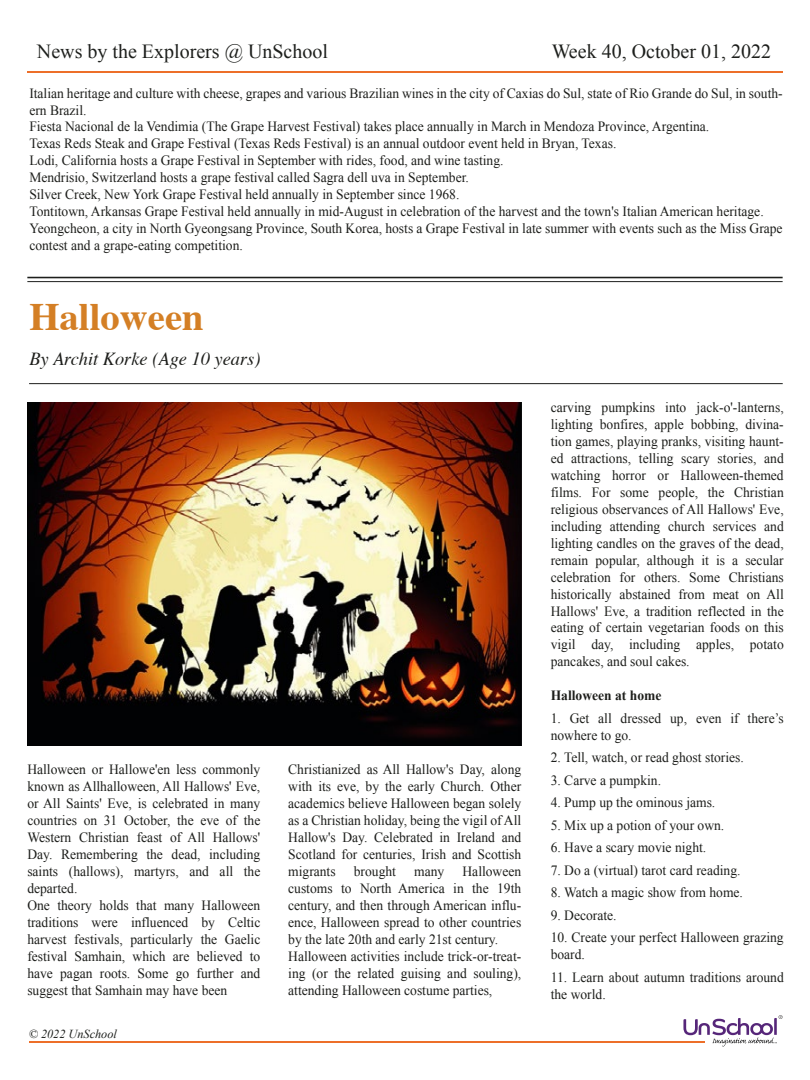
<style>
.page{position:relative;width:810px;height:1080px;background:#fff}
.page>*{position:absolute;margin:0;border:0;box-sizing:border-box;transform-origin:0 0}
.t1{font:700 38.75px "Times";color:#d47f25}
.t2{font:20px "Times New Roman";color:#1d1f1c}
.t3{font:italic 18.38px "Times";color:#1d1e1b}
.t4{font:14.12px/17px "Times New Roman";color:#1d1e1b;scale:.96 1}
.t5{font:700 14.12px "Times New Roman";color:#1d1e1b;scale:.96 1}
.t6{font:italic 12.25px "Times New Roman";color:#1d1f1c}
</style>
<div class="page">
<hr style="left:29px;top:1042px;width:675px;height:1px;background:#ed6f29">
<svg style="left:683px;top:1015px;width:100px;height:31px"></svg>
<hr style="left:27px;top:71px;width:756px;height:2px;background:#ed6f29">
<hr style="left:27px;top:277px;width:756px;height:1px;background:#1d1f1c">
<hr style="left:27px;top:281px;width:756px;height:1px;background:#1d1f1c">
<hr style="left:29px;top:383px;width:754px;height:1px;background:#1d1f1c">
<img style="left:28px;top:402px;width:493px;height:343px">
<h2 class="t2" style="left:37px;top:38px;width:293px">News by the Explorers @ UnSchool</h2>
<h2 class="t2" style="left:552px;top:38px;width:221px">Week 40, October 01, 2022</h2>
<p class="t4" style="left:29px;top:84px;width:786px">Italian heritage and culture with cheese, grapes and various Brazilian wines in the city of Caxias do Sul, state of Rio Grande do Sul, in south&shy;ern Brazil.<br>Fiesta Nacional de la Vendimia (The Grape Harvest Festival) takes place annually in March in Mendoza Province, Argentina.<br>Texas Reds Steak and Grape Festival (Texas Reds Festival) is an annual outdoor event held in Bryan, Texas.<br>Lodi, California hosts a Grape Festival in September with rides, food, and wine tasting.<br>Mendrisio, Switzerland hosts a grape festival called Sagra dell uva in September.<br>Silver Creek, New York Grape Festival held annually in September since 1968.<br>Tontitown, Arkansas Grape Festival held annually in mid-August in celebration of the harvest and the town's Italian American heritage.<br>Yeongcheon, a city in North Gyeongsang Province, South Korea, hosts a Grape Festival in late summer with events such as the Miss Grape contest and a grape-eating competition.</p>
<h1 class="t1" style="left:29px;top:280px;width:176px">Halloween</h1>
<h3 class="t3" style="left:29px;top:343px;width:233px">By Archit Korke (Age 10 years)</h3>
<p class="t4" style="left:27px;top:761px;width:244px">Halloween or Hallowe'en less commonly known as Allhalloween, All Hallows' Eve, or All Saints' Eve, is celebrated in many countries on 31 October, the eve of the Western Christian feast of All Hallows' Day. Remembering the dead, including saints (hallows), martyrs, and all the departed.<br>One theory holds that many Halloween traditions were influenced by Celtic harvest festivals, particularly the Gaelic festival Samhain, which are believed to have pagan roots. Some go further and suggest that Samhain may have been</p>
<p class="t6" style="left:29px;top:1025px;width:90px">© 2022 UnSchool</p>
<p class="t4" style="left:288px;top:761px;width:244px;text-align:justify">Christianized as All Hallow's Day, along with its eve, by the early Church. Other academics believe Halloween began solely as a Christian holiday, being the vigil of All Hallow's Day. Celebrated in Ireland and Scotland for centuries, Irish and Scottish migrants</p>
<p class="t4" style="left:288px;top:863px;width:244px;text-indent:174px">Halloween customs to North America in the 19th century, and then through American influ&shy;ence, Halloween spread to other countries by the late 20th and early 21st century.<br>Halloween activities include trick-or-treat&shy;ing (or the related guising and souling), attending Halloween costume parties,</p>
<p class="t4" style="left:354px;top:863px;width:45px">brought</p>
<p class="t4" style="left:414px;top:863px;width:33px">many</p>
<p class="t4" style="left:551px;top:399px;width:244px;text-align:justify">carving pumpkins into jack-o'-lanterns, lighting bonfires, apple bobbing, divina&shy;tion games, playing pranks, visiting haunt&shy;ed attractions, telling scary stories, and watching horror or Halloween-themed films. For some people, the Christian religious observances of All Hallows' Eve, including attending church services and lighting candles on the graves of the dead, remain popular, although it is a secular celebration for others. Some Christians historically abstained from meat on All Hallows' Eve, a tradition reflected in the eating of certain vegetarian foods on this vigil day, including apples, potato pancakes, and soul cakes.</p>
<p class="t5" style="left:551px;top:686px;width:117px">Halloween at home</p>
<p class="t4" style="left:551px;top:709px;width:244px">1. Get all dressed up, even if there’s nowhere to go.</p>
<p class="t4" style="left:551px;top:749px;width:203px">2. Tell, watch, or read ghost stories.</p>
<p class="t4" style="left:551px;top:771px;width:116px">3. Carve a pumpkin.</p>
<p class="t4" style="left:551px;top:794px;width:173px">4. Pump up the ominous jams.</p>
<p class="t4" style="left:551px;top:816px;width:182px">5. Mix up a potion of your own.</p>
<p class="t4" style="left:551px;top:839px;width:164px">6. Have a scary movie night.</p>
<p class="t4" style="left:551px;top:861px;width:199px">7. Do a (virtual) tarot card reading.</p>
<p class="t4" style="left:551px;top:884px;width:202px">8. Watch a magic show from home.</p>
<p class="t4" style="left:551px;top:906px;width:70px">9. Decorate.</p>
<p class="t4" style="left:551px;top:929px;width:244px">10. Create your perfect Halloween grazing board.</p>
<p class="t4" style="left:551px;top:968px;width:244px">11. Learn about autumn traditions around the world.</p>
</div>
